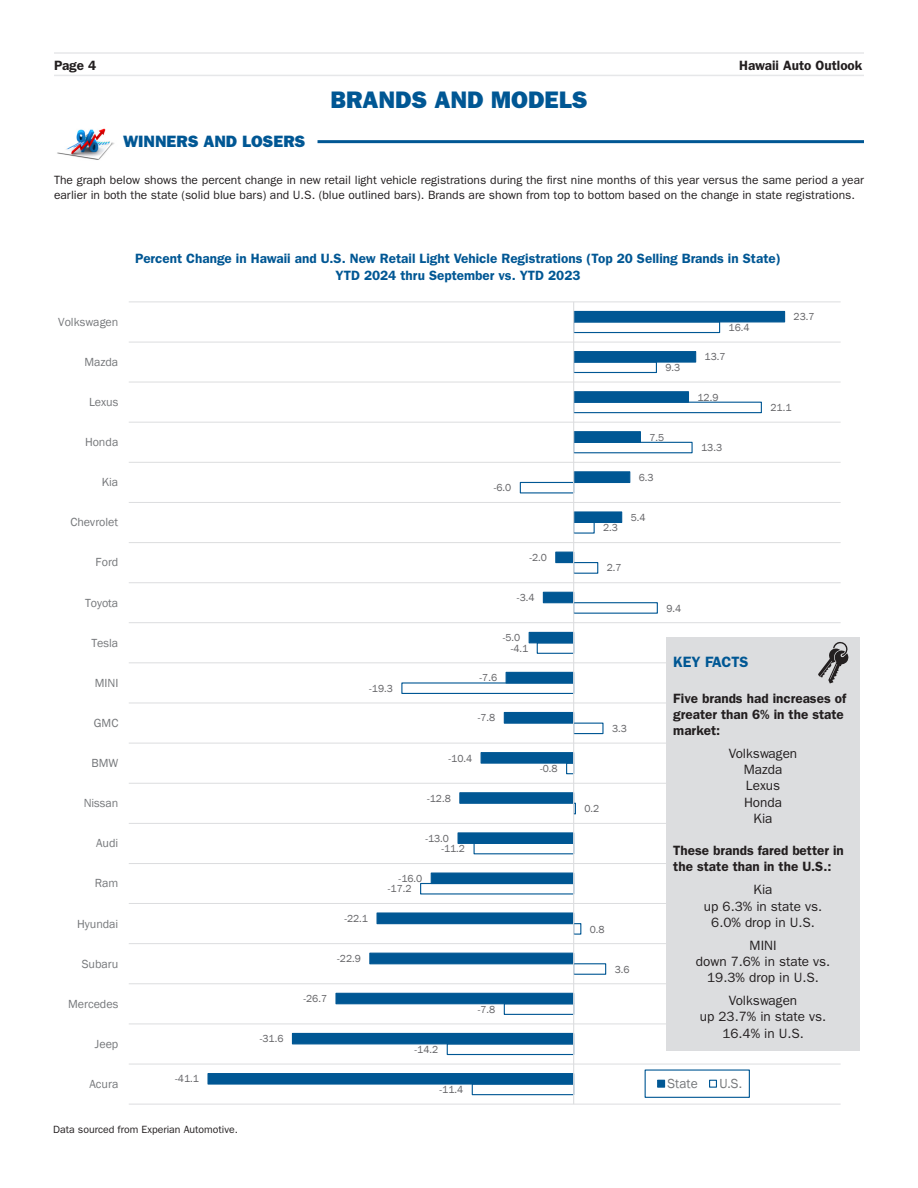
<style>
.page{position:relative;width:918px;height:1188px;background:#fff}
.page>*{position:absolute;margin:0;border:0;box-sizing:border-box;transform-origin:0 0}
._24_Main_Pages_Titles{font:24px "ITC Franklin Gothic Std Hvy";color:#005794}
.Graph_and_Table_Headers{font:16.5px "ITC Franklin Gothic Std Hvy";color:#005794}
.Text_Boxes{font:600 15px "ITC Franklin Gothic Std";color:#005794}
.Text_Boxes-2{font:13.5px/16.2px "ITC Franklin Gothic Std";color:#231f20;text-align:center}
.Text_Boxes-3{font:600 13.5px/16.2px "ITC Franklin Gothic Std";color:#231f20}
._24_Graph_and_Table_Headers_Blue{font:600 13.5px "ITC Franklin Gothic Std";color:#005794}
.t1{font:13.5px "Franklin Gothic";color:#76787b}
.t2{font:12.15px "Franklin Gothic";color:#76787b}
.Body{font:12px/14.4px "ITC Franklin Gothic Std";color:#231f20}
.t3{font:12px "Franklin Gothic";color:#76787b}
.t4{font:10.5px "Franklin Gothic";color:#636366}
.Data_source{font:10.5px "ITC Franklin Gothic Std";color:#231f20}
</style>
<div class="page">
<hr style="left:54px;top:52px;width:810px;height:2px;background:#e6e7e9">
<hr style="left:54px;top:75px;width:810px;height:1px;background:#e6e7e9">
<hr style="left:129px;top:1104px;width:712px;height:1px;background:#dcdddf">
<hr style="left:129px;top:1064px;width:712px;height:1px;background:#dcdddf">
<hr style="left:129px;top:1024px;width:712px;height:1px;background:#dcdddf">
<hr style="left:129px;top:983px;width:712px;height:1px;background:#dcdddf">
<hr style="left:129px;top:943px;width:712px;height:1px;background:#dcdddf">
<hr style="left:129px;top:903px;width:712px;height:1px;background:#dcdddf">
<hr style="left:129px;top:863px;width:712px;height:1px;background:#dcdddf">
<hr style="left:129px;top:823px;width:712px;height:1px;background:#dcdddf">
<hr style="left:129px;top:783px;width:712px;height:1px;background:#dcdddf">
<hr style="left:129px;top:743px;width:712px;height:1px;background:#dcdddf">
<hr style="left:129px;top:703px;width:712px;height:1px;background:#dcdddf">
<hr style="left:129px;top:662px;width:712px;height:1px;background:#dcdddf">
<hr style="left:129px;top:622px;width:712px;height:1px;background:#dcdddf">
<hr style="left:129px;top:582px;width:712px;height:1px;background:#dcdddf">
<hr style="left:129px;top:542px;width:712px;height:1px;background:#dcdddf">
<hr style="left:129px;top:502px;width:712px;height:1px;background:#dcdddf">
<hr style="left:129px;top:462px;width:712px;height:1px;background:#dcdddf">
<hr style="left:129px;top:422px;width:712px;height:1px;background:#dcdddf">
<hr style="left:129px;top:382px;width:712px;height:1px;background:#dcdddf">
<hr style="left:129px;top:342px;width:712px;height:1px;background:#dcdddf">
<hr style="left:129px;top:302px;width:712px;height:1px;background:#dcdddf">
<svg style="left:207px;top:310px;width:579px;height:775px"></svg>
<hr style="left:573px;top:302px;width:1px;height:802px;background:#dcdddf">
<div style="left:645px;top:1069px;width:105px;height:29px;border:1px solid #005794"></div>
<div style="left:658px;top:1080px;width:7px;height:7px;background:#005794"></div>
<div style="left:657px;top:1080px;width:8px;height:8px;border:1px solid #005794"></div>
<div style="left:709px;top:1080px;width:8px;height:8px;border:1px solid #005794"></div>
<div style="left:667px;top:637px;width:193px;height:50px;background:#dcdddf"></div>
<div style="left:667px;top:687px;width:193px;height:364px;background:#dcdddf"></div>
<svg style="left:818px;top:642px;width:30px;height:41px"></svg>
<hr style="left:318px;top:140px;width:546px;height:3px;background:#005794">
<img style="left:57px;top:128px;width:58px;height:32px">
<p class="Text_Boxes-3" style="left:54px;top:57px;width:44px">Page 4</p>
<p class="Text_Boxes-3" style="left:739px;top:57px;width:125px">Hawaii Auto Outlook</p>
<p class="Graph_and_Table_Headers" style="left:123px;top:132px;width:184px">WINNERS AND LOSERS</p>
<p class="_24_Main_Pages_Titles" style="left:330px;top:85px;width:259px">BRANDS AND MODELS</p>
<p class="Body" style="left:54px;top:173px;width:812px">The graph below shows the percent change in new retail light vehicle registrations during the first nine months of this year versus the same period a year earlier in both the state (solid blue bars) and U.S. (blue outlined bars). Brands are shown from top to bottom based on the change in state registrations.</p>
<p class="_24_Graph_and_Table_Headers_Blue" style="left:135px;top:251px;width:647px">Percent Change in Hawaii and U.S. New Retail Light Vehicle Registrations (Top 20 Selling Brands in State)</p>
<p class="_24_Graph_and_Table_Headers_Blue" style="left:336px;top:267px;width:246px">YTD 2024 thru September vs. YTD 2023</p>
<p class="t3" style="left:58px;top:314px;width:61px">Volkswagen</p>
<p class="t4" style="left:729px;top:321px;width:23px">16.4</p>
<p class="t4" style="left:794px;top:310px;width:23px">23.7</p>
<p class="t3" style="left:84px;top:354px;width:35px">Mazda</p>
<p class="t4" style="left:665px;top:361px;width:16px">9.3</p>
<p class="t4" style="left:705px;top:350px;width:23px">13.7</p>
<p class="t3" style="left:89px;top:395px;width:31px">Lexus</p>
<p class="t4" style="left:697px;top:391px;width:23px">12.9</p>
<p class="t4" style="left:770px;top:401px;width:23px">21.1</p>
<p class="t3" style="left:85px;top:435px;width:35px">Honda</p>
<p class="t4" style="left:649px;top:431px;width:16px">7.5</p>
<p class="t4" style="left:701px;top:441px;width:23px">13.3</p>
<p class="t3" style="left:102px;top:475px;width:18px">Kia</p>
<p class="t4" style="left:494px;top:481px;width:19px">-6.0</p>
<p class="t4" style="left:639px;top:471px;width:16px">6.3</p>
<p class="t3" style="left:70px;top:515px;width:49px">Chevrolet</p>
<p class="t4" style="left:603px;top:521px;width:16px">2.3</p>
<p class="t4" style="left:631px;top:511px;width:16px">5.4</p>
<p class="t3" style="left:96px;top:555px;width:24px">Ford</p>
<p class="t4" style="left:529px;top:551px;width:19px">-2.0</p>
<p class="t4" style="left:607px;top:561px;width:16px">2.7</p>
<p class="t3" style="left:85px;top:595px;width:35px">Toyota</p>
<p class="t4" style="left:517px;top:591px;width:19px">-3.4</p>
<p class="t4" style="left:666px;top:602px;width:16px">9.4</p>
<p class="t3" style="left:92px;top:635px;width:28px">Tesla</p>
<p class="t4" style="left:503px;top:631px;width:19px">-5.0</p>
<p class="t4" style="left:511px;top:642px;width:19px">-4.1</p>
<p class="t3" style="left:95px;top:675px;width:25px">MINI</p>
<p class="t3" style="left:94px;top:715px;width:26px">GMC</p>
<p class="t3" style="left:92px;top:756px;width:28px">BMW</p>
<p class="t3" style="left:84px;top:796px;width:36px">Nissan</p>
<p class="t3" style="left:96px;top:836px;width:24px">Audi</p>
<p class="t2" style="left:95px;top:876px;width:25px">Ram</p>
<p class="t3" style="left:77px;top:916px;width:43px">Hyundai</p>
<p class="t3" style="left:82px;top:956px;width:38px">Subaru</p>
<p class="t3" style="left:68px;top:996px;width:52px">Mercedes</p>
<p class="t3" style="left:95px;top:1036px;width:25px">Jeep</p>
<p class="t4" style="left:260px;top:1032px;width:25px">-31.6</p>
<p class="t4" style="left:369px;top:682px;width:25px">-19.3</p>
<p class="t4" style="left:480px;top:671px;width:19px">-7.6</p>
<p class="t4" style="left:478px;top:711px;width:19px">-7.8</p>
<p class="t4" style="left:449px;top:752px;width:25px">-10.4</p>
<p class="t4" style="left:427px;top:792px;width:25px">-12.8</p>
<p class="t4" style="left:425px;top:832px;width:25px">-13.0</p>
<p class="t4" style="left:441px;top:842px;width:25px">-11.2</p>
<p class="t4" style="left:399px;top:872px;width:25px">-16.0</p>
<p class="t4" style="left:344px;top:912px;width:25px">-22.1</p>
<p class="t4" style="left:388px;top:882px;width:25px">-17.2</p>
<p class="t4" style="left:337px;top:952px;width:25px">-22.9</p>
<p class="t4" style="left:303px;top:992px;width:25px">-26.7</p>
<p class="t4" style="left:415px;top:1043px;width:25px">-14.2</p>
<p class="t4" style="left:478px;top:1003px;width:19px">-7.8</p>
<p class="t4" style="left:540px;top:762px;width:19px">-0.8</p>
<p class="t4" style="left:612px;top:722px;width:16px">3.3</p>
<p class="t4" style="left:584px;top:802px;width:16px">0.2</p>
<p class="t4" style="left:590px;top:923px;width:16px">0.8</p>
<p class="t4" style="left:615px;top:963px;width:16px">3.6</p>
<p class="Text_Boxes" style="left:673px;top:653px;width:77px">KEY FACTS</p>
<p class="Text_Boxes-3" style="left:673px;top:690px;width:174px">Five brands had increases of greater than 6% in the state market:</p>
<p class="Text_Boxes-2" style="left:729px;top:745px;width:70px">Volkswagen</p>
<p class="Text_Boxes-2" style="left:744px;top:762px;width:40px">Mazda</p>
<p class="Text_Boxes-2" style="left:746px;top:778px;width:36px">Lexus</p>
<p class="Text_Boxes-2" style="left:744px;top:794px;width:40px">Honda</p>
<p class="Text_Boxes-2" style="left:754px;top:810px;width:20px">Kia</p>
<p class="Text_Boxes-3" style="left:673px;top:843px;width:172px">These brands fared better in the state than in the U.S.:</p>
<p class="Text_Boxes-2" style="left:704px;top:882px;width:120px">Kia<br>up 6.3% in state vs.<br>6.0% drop in U.S.</p>
<p class="Text_Boxes-2" style="left:696px;top:937px;width:136px">MINI<br>down 7.6% in state vs.<br>19.3% drop in U.S.</p>
<p class="Text_Boxes-2" style="left:700px;top:993px;width:128px">Volkswagen<br>up 23.7% in state vs.<br>16.4% in U.S.</p>
<p class="t3" style="left:90px;top:1077px;width:30px">Acura</p>
<p class="t4" style="left:175px;top:1072px;width:25px">-41.1</p>
<p class="t4" style="left:440px;top:1083px;width:25px">-11.4</p>
<p class="t1" style="left:668px;top:1075px;width:32px">State</p>
<p class="t1" style="left:719px;top:1075px;width:24px">U.S.</p>
<p class="Data_source" style="left:53px;top:1123px;width:186px">Data sourced from Experian Automotive.</p>
</div>
